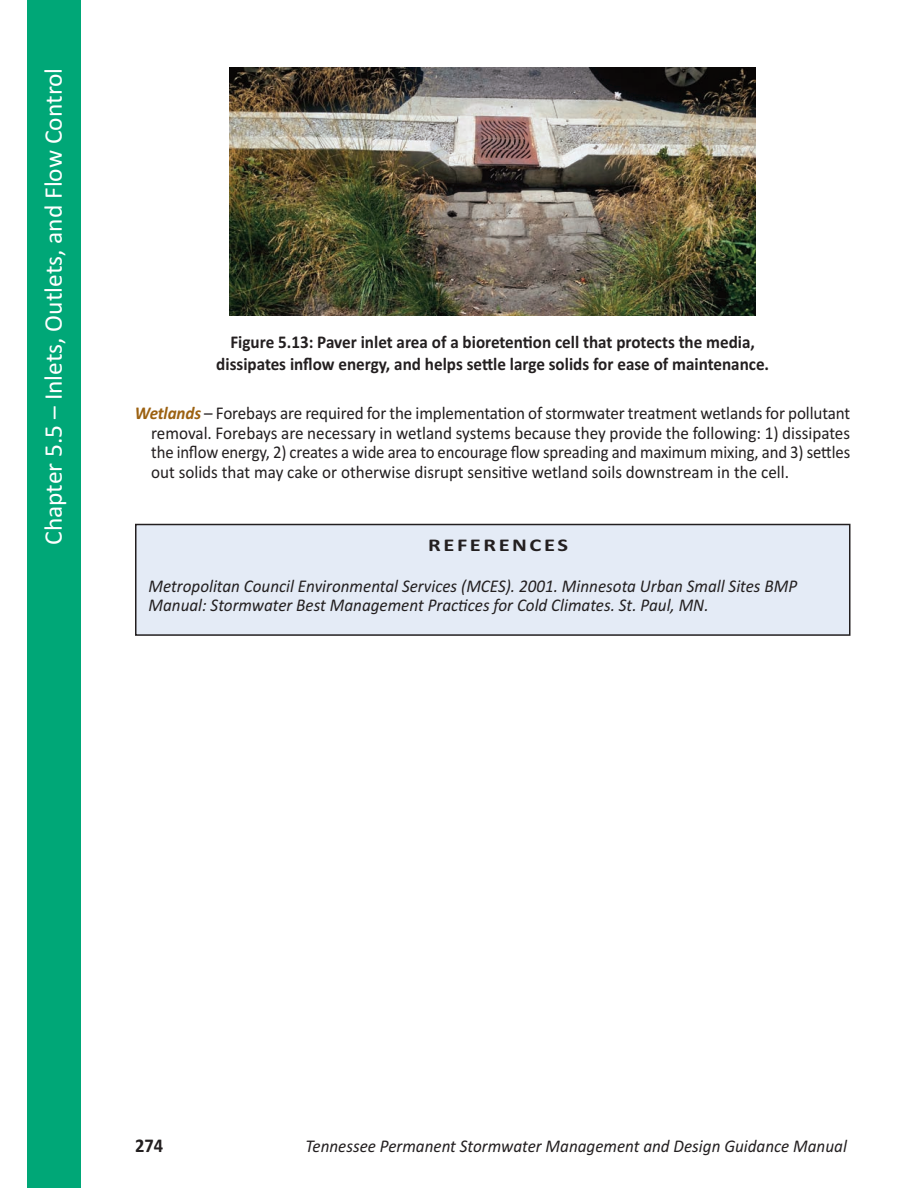
<style>
.page{position:relative;width:918px;height:1188px;background:#fff}
.page>*{position:absolute;margin:0;border:0;box-sizing:border-box;transform-origin:0 0}
.t1{font:25.5px "Calibri";color:#fff}
.t2{font:700 19.5px "Calibri";color:#231f20;scale:.95 1}
.t3{font:18px/19.5px "Calibri";color:#231f20;text-align:justify;scale:.95 1}
.t4{font:italic 18px/19.5px "Calibri";color:#231f20;scale:.95 1}
.t5{font:700 18px/21.6px "Calibri";color:#231f20;text-align:center;scale:.95 1}
.t6{font:700 18px "Calibri";letter-spacing:.115em;color:#231f20;scale:1.25 1}
.s1{font-weight:700;font-style:italic;color:#9c6111}
</style>
<div class="page">
<img style="left:230px;top:68px;width:526px;height:248px">
<div style="left:27px;top:0;width:54px;height:1188px;background:#00a777"></div>
<div style="left:136px;top:525px;width:714px;height:110px;background:#e4ebf6"></div>
<div style="left:135px;top:524px;width:715px;height:112px;border:2px solid #231f20"></div>
<h1 class="t1" style="left:38px;top:545px;width:479px;rotate:-90deg">Chapter 5.5 – Inlets, Outlets, and Flow Control</h1>
<p class="t5" style="left:216px;top:331px;width:584px">Figure 5.13: Paver inlet area of a bioretention cell that protects the media, dissipates inflow energy, and helps settle large solids for ease of maintenance.</p>
<p class="t3" style="left:151px;top:403px;width:737px;text-indent:-16px"><span class="s1">Wetlands</span> – Forebays are required for the implementation of stormwater treatment wetlands for pollutant removal. Forebays are necessary in wetland systems because they provide the following: 1) dissipates the inflow energy, 2) creates a wide area to encourage flow spreading and maximum mixing, and 3) settles out solids that may cake or otherwise disrupt sensitive wetland soils downstream in the cell.</p>
<p class="t6" style="left:428px;top:534px;width:113px">RefeRences</p>
<p class="t4" style="left:149px;top:576px;width:684px">Metropolitan Council Environmental Services (MCES). 2001. Minnesota Urban Small Sites BMP<br>Manual: Stormwater Best Management Practices for Cold Climates. St. Paul, MN.</p>
<p class="t2" style="left:135px;top:1134px;width:31px">274</p>
<p class="t4" style="left:306px;top:1136px;width:571px">Tennessee Permanent Stormwater Management and Design Guidance Manual</p>
</div>
